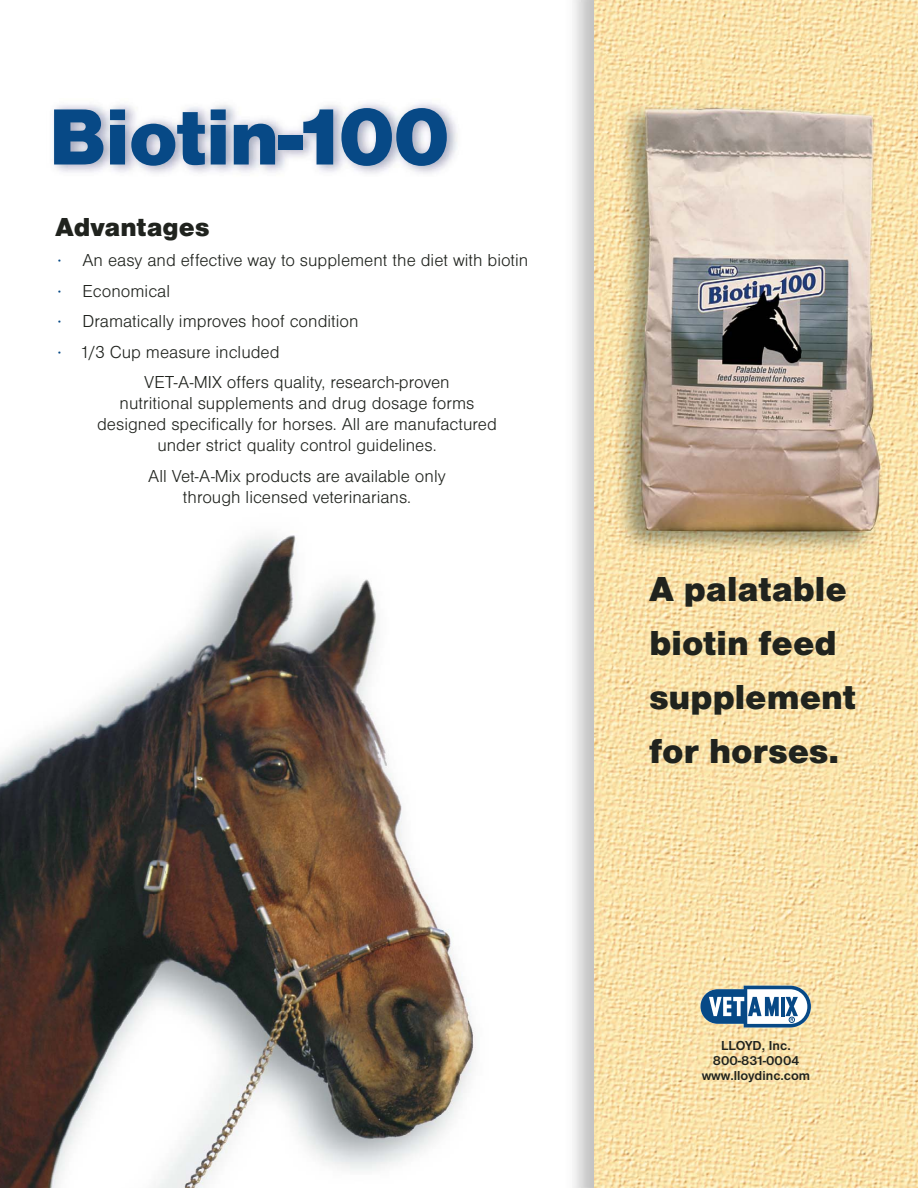
<style>
.page{position:relative;width:918px;height:1188px;background:#fff}
.page>*{position:absolute;margin:0;border:0;box-sizing:border-box;transform-origin:0 0}
.t1{font:82.5px "Nimbus San D Blac";letter-spacing:-.01em;color:#074986}
.t2{font:36px/54px "Nimbus San D Blac";color:#20231e}
.t3{font:27px "Nimbus San D Blac";color:#20231e}
.t4{font:18px/21px "Nimbus San D Ligh";color:#20231e;text-align:center}
.t5{font:700 13.5px/15px "Nimbus San D";color:#20231e;text-align:center}
.s1{font-family:"Courier";font-size:13.5px;color:#074986}
</style>
<div class="page">
<img style="left:0;top:535px;width:476px;height:653px">
<img style="left:594px;top:0;width:324px;height:1188px">
<img style="left:53px;top:103px;width:405px;height:71px">
<svg style="left:701px;top:986px;width:110px;height:42px"></svg>
<h1 class="t1" style="left:49px;top:110px;width:402px">Biotin-100</h1>
<h3 class="t3" style="left:56px;top:218px;width:155px">Advantages</h3>
<p class="t4" style="left:56px;top:251px;width:474px"><span class="s1">•</span> An easy and effective way to supplement the diet with biotin</p>
<p class="t4" style="left:56px;top:282px;width:116px"><span class="s1">•</span> Economical</p>
<p class="t4" style="left:56px;top:312px;width:305px"><span class="s1">•</span> Dramatically improves hoof condition</p>
<p class="t4" style="left:144px;top:338px;width:307px;line-height:30.5px;text-align:left;text-indent:-89px"><span class="s1">•</span> 1/3 Cup measure included<br>VET-A-MIX offers quality, research-proven</p>
<p class="t4" style="left:97px;top:394px;width:401px">nutritional supplements and drug dosage forms designed specifically for horses. All are manufactured under strict quality control guidelines.</p>
<p class="t4" style="left:148px;top:467px;width:299px">All Vet-A-Mix products are available only through licensed veterinarians.</p>
<h2 class="t2" style="left:650px;top:565px;width:208px">A palatable biotin feed supplement for horses.</h2>
<p class="t5" style="left:702px;top:1039px;width:110px">LLOYD, Inc.<br>800-831-0004 www.lloydinc.com</p>
</div>
